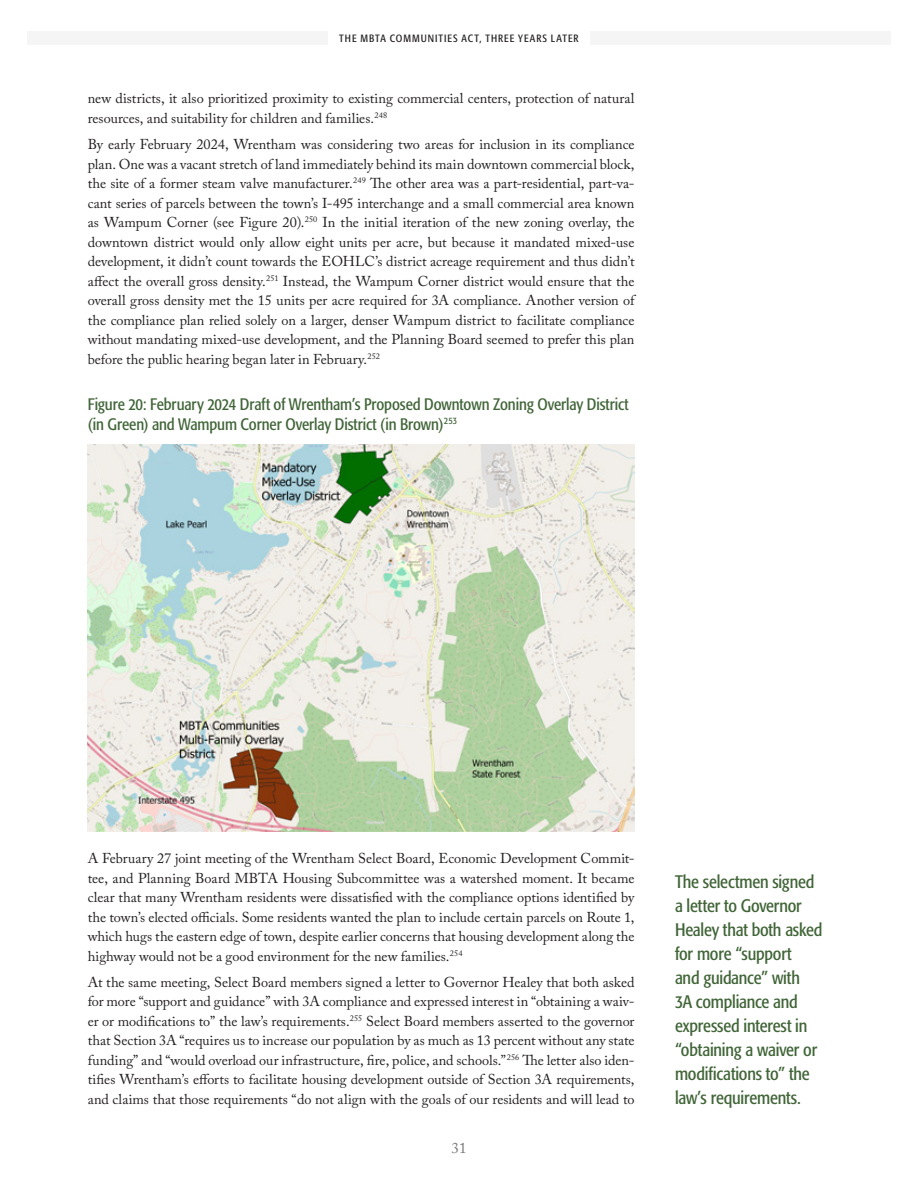
<style>
.page{position:relative;width:918px;height:1188px;background:#fff}
.page>*{position:absolute;margin:0;border:0;box-sizing:border-box;transform-origin:0 0}
.Pull_Quotes{font:condensed 18px/24px "Formata Std";letter-spacing:-.01em;color:#416538}
.Figure_Title{font:condensed 16.5px/19.5px "Formata Std";letter-spacing:-.005em;color:#416538}
.t1{font:15px "Adobe Caslon Pro";color:#787779}
.Body_Copy{font:14.25px/19.5px "Adobe Caslon Pro";color:#231f20;text-align:justify}
.t2{font:condensed 10.5px "Formata Std";letter-spacing:.095em;color:#231f20}
</style>
<div class="page">
<div style="left:27px;top:31px;width:864px;height:14px;background:#f5f5f5"></div>
<div style="left:328px;top:31px;width:262px;height:14px;background:#fff"></div>
<img style="left:88px;top:444px;width:546px;height:387px">
<p class="t2" style="left:339px;top:32px;width:241px">THE MBTA COMMUNITIES ACT, THREE YEARS LATER</p>
<p class="Body_Copy" style="left:88px;top:89px;width:548px">new districts, it also prioritized proximity to existing commercial centers, protection of natural resources, and suitability for children and families.<sup>248</sup></p>
<p class="Body_Copy" style="left:88px;top:135px;width:548px">By early February 2024, Wrentham was considering two areas for inclusion in its compliance plan. One was a vacant stretch of land immediately behind its main downtown commercial block, the site of a former steam valve manufacturer.<sup>249</sup> The other area was a part-residential, part-va&shy;cant series of parcels between the town’s I-495 interchange and a small commercial area known as Wampum Corner (see Figure 20).<sup>250</sup> In the initial iteration of the new zoning overlay, the downtown district would only allow eight units per acre, but because it mandated mixed-use development, it didn’t count towards the EOHLC’s district acreage requirement and thus didn’t affect the overall gross density.<sup>251</sup> Instead, the Wampum Corner district would ensure that the overall gross density met the 15 units per acre required for 3A compliance. Another version of the compliance plan relied solely on a larger, denser Wampum district to facilitate compliance without mandating mixed-use development, and the Planning Board seemed to prefer this plan before the public hearing began later in February.<sup>252</sup></p>
<p class="Figure_Title" style="left:88px;top:395px;width:542px">Figure 20: February 2024 Draft of Wrentham’s Proposed Downtown Zoning Overlay District (in Green) and Wampum Corner Overlay District (in Brown)<sup>253</sup></p>
<p class="Body_Copy" style="left:88px;top:849px;width:548px">A February 27 joint meeting of the Wrentham Select Board, Economic Development Commit&shy;tee, and Planning Board MBTA Housing Subcommittee was a watershed moment. It became clear that many Wrentham residents were dissatisfied with the compliance options identified by the town’s elected officials. Some residents wanted the plan to include certain parcels on Route 1, which hugs the eastern edge of town, despite earlier concerns that housing development along the highway would not be a good environment for the new families.<sup>254</sup></p>
<p class="Body_Copy" style="left:88px;top:972px;width:548px">At the same meeting, Select Board members signed a letter to Governor Healey that both asked for more “support and guidance” with 3A compliance and expressed interest in “obtaining a waiv&shy;er or modifications to” the law’s requirements.<sup>255</sup> Select Board members asserted to the governor that Section 3A “requires us to increase our population by as much as 13 percent without any state funding” and “would overload our infrastructure, fire, police, and schools.”<sup>256</sup> The letter also iden&shy;tifies Wrentham’s efforts to facilitate housing development outside of Section 3A requirements, and claims that those requirements “do not align with the goals of our residents and will lead to</p>
<p class="t1" style="left:452px;top:1139px;width:16px">31</p>
<p class="Pull_Quotes" style="left:675px;top:869px;width:149px">The selectmen signed a letter to Governor<br>Healey that both asked for more “support<br>and guidance” with<br>3A compliance and expressed interest in “obtaining a waiver or modifications to” the law’s requirements.</p>
</div>
